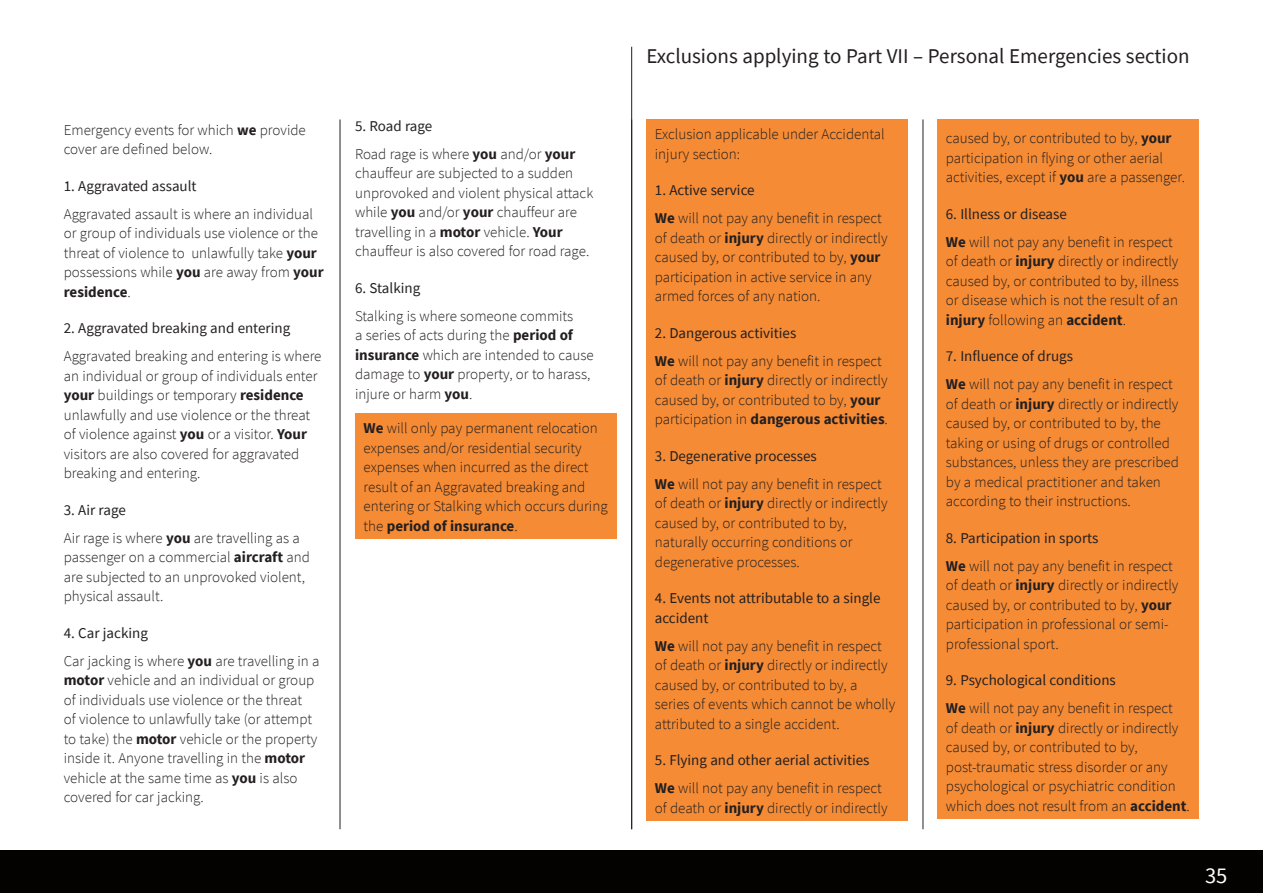
<style>
.page{position:relative;width:1263px;height:893px;background:#fff}
.page>*{position:absolute;margin:0;border:0;box-sizing:border-box;transform-origin:0 0}
.t1{font:22.5px "Source Sans Pro";color:#fff}
.t2{font:21px "Source Sans Pro";color:#231f20}
.body_text{font:300 15px/19.5px "Source Sans Pro";color:#231f20}
.t3{font:15px/19.5px "Source Sans Pro";color:#231f20}
.s1{font-weight:700}
</style>
<div class="page">
<div style="left:0;top:850px;width:1263px;height:43px;background:#040101"></div>
<hr style="left:340px;top:119px;width:1px;height:710px;background:#231f20">
<hr style="left:923px;top:119px;width:1px;height:710px;background:#231f20">
<div style="left:937px;top:119px;width:262px;height:700px;background:#f58b34"></div>
<div style="left:646px;top:119px;width:262px;height:702px;background:#f58b34"></div>
<div style="left:355px;top:413px;width:262px;height:126px;background:#f58b34"></div>
<hr style="left:631px;top:47px;width:1px;height:782px;background:#231f20">
<p class="body_text" style="left:64px;top:120px;width:244px">Emergency events for which <span class="s1">we</span> provide cover are defined below.</p>
<h2 class="t3" style="left:64px;top:176px;width:134px">1. Aggravated assault</h2>
<p class="body_text" style="left:64px;top:204px;width:261px">Aggravated assault is where an individual or group of individuals use violence or the threat of violence to unlawfully take <span class="s1">your </span>possessions while <span class="s1">you</span> are away from <span class="s1">your residence</span>.</p>
<h2 class="t3" style="left:64px;top:319px;width:228px">2. Aggravated breaking and entering</h2>
<p class="body_text" style="left:64px;top:347px;width:259px">Aggravated breaking and entering is where an individual or group of individuals enter <span class="s1">your</span> buildings or temporary <span class="s1">residence </span>unlawfully and use violence or the threat of violence against <span class="s1">you</span> or a visitor. <span class="s1">Your </span>visitors are also covered for aggravated breaking and entering.</p>
<h2 class="t3" style="left:64px;top:500px;width:64px">3. Air rage</h2>
<p class="body_text" style="left:64px;top:528px;width:248px">Air rage is where <span class="s1">you</span> are travelling as a passenger on a commercial <span class="s1">aircraft</span> and are subjected to an unprovoked violent, physical assault.</p>
<h2 class="t3" style="left:64px;top:623px;width:86px">4. Car jacking</h2>
<p class="body_text" style="left:64px;top:651px;width:257px">Car jacking is where <span class="s1">you</span> are travelling in a <span class="s1">motor</span> vehicle and an individual or group of individuals use violence or the threat<br>of violence to unlawfully take (or attempt to take) the <span class="s1">motor</span> vehicle or the property inside it. Anyone travelling in the <span class="s1">motor </span>vehicle at the same time as <span class="s1">you</span> is also covered for car jacking.</p>
<h2 class="t3" style="left:355px;top:116px;width:79px">5. Road rage</h2>
<p class="body_text" style="left:355px;top:144px;width:240px">Road rage is where <span class="s1">you</span> and/or <span class="s1">your </span>chauffeur are subjected to a sudden unprovoked and violent physical attack while <span class="s1">you</span> and/or <span class="s1">your</span> chauffeur are travelling in a <span class="s1">motor</span> vehicle. <span class="s1">Your </span>chauffeur is also covered for road rage.</p>
<h2 class="t3" style="left:355px;top:278px;width:67px">6. Stalking</h2>
<p class="body_text" style="left:355px;top:306px;width:240px">Stalking is where someone commits<br>a series of acts during the <span class="s1">period of insurance</span> which are intended to cause damage to <span class="s1">your</span> property, or to harass, injure or harm <span class="s1">you</span>.</p>
<p class="body_text" style="left:364px;top:418px;width:246px"><span class="s1">We</span> will only pay permanent relocation expenses and/or residential security expenses when incurred as the direct result of an Aggravated breaking and entering or Stalking which occurs during the <span class="s1">period of insurance</span>.</p>
<p class="t2" style="left:646px;top:42px;width:545px">Exclusions applying to Part VII – Personal Emergencies section</p>
<p class="body_text" style="left:655px;top:125px;width:231px">Exclusion applicable under Accidental injury section:</p>
<h2 class="t3" style="left:655px;top:180px;width:101px">1. Active service</h2>
<p class="body_text" style="left:655px;top:209px;width:234px"><span class="s1">We</span> will not pay any benefit in respect of death or <span class="s1">injury</span> directly or indirectly caused by, or contributed to by, <span class="s1">your </span>participation in active service in any armed forces of any nation.</p>
<h2 class="t3" style="left:655px;top:323px;width:143px">2. Dangerous activities</h2>
<p class="body_text" style="left:655px;top:351px;width:235px"><span class="s1">We</span> will not pay any benefit in respect of death or <span class="s1">injury</span> directly or indirectly caused by, or contributed to by, <span class="s1">your </span>participation in <span class="s1">dangerous activities</span>.</p>
<h2 class="t3" style="left:655px;top:446px;width:163px">3. Degenerative processes</h2>
<p class="body_text" style="left:655px;top:474px;width:234px"><span class="s1">We</span> will not pay any benefit in respect of death or <span class="s1">injury</span> directly or indirectly caused by, or contributed to by, naturally occurring conditions or degenerative processes.</p>
<h2 class="t3" style="left:655px;top:588px;width:227px">4. Events not attributable to a single accident</h2>
<p class="body_text" style="left:655px;top:636px;width:242px"><span class="s1">We</span> will not pay any benefit in respect of death or <span class="s1">injury</span> directly or indirectly caused by, or contributed to by, a series of events which cannot be wholly attributed to a single accident.</p>
<h2 class="t3" style="left:655px;top:750px;width:216px">5. Flying and other aerial activities</h2>
<p class="body_text" style="left:655px;top:779px;width:234px"><span class="s1">We</span> will not pay any benefit in respect of death or <span class="s1">injury</span> directly or indirectly</p>
<p class="body_text" style="left:946px;top:129px;width:241px">caused by, or contributed to by, <span class="s1">your </span>participation in flying or other aerial activities, except if <span class="s1">you</span> are a passenger.</p>
<h2 class="t3" style="left:946px;top:204px;width:123px">6. Illness or disease</h2>
<p class="body_text" style="left:946px;top:232px;width:235px"><span class="s1">We</span> will not pay any benefit in respect of death or <span class="s1">injury</span> directly or indirectly caused by, or contributed to by, illness or disease which is not the result of an <span class="s1">injury</span> following an <span class="s1">accident</span>.</p>
<h2 class="t3" style="left:946px;top:347px;width:129px">7. Influence of drugs</h2>
<p class="body_text" style="left:946px;top:375px;width:235px"><span class="s1">We</span> will not pay any benefit in respect of death or <span class="s1">injury</span> directly or indirectly caused by, or contributed to by, the taking or using of drugs or controlled substances, unless they are prescribed by a medical practitioner and taken according to their instructions.</p>
<h2 class="t3" style="left:946px;top:528px;width:154px">8. Participation in sports</h2>
<p class="body_text" style="left:946px;top:556px;width:234px"><span class="s1">We</span> will not pay any benefit in respect of death or <span class="s1">injury</span> directly or indirectly caused by, or contributed to by, <span class="s1">your </span>participation in professional or semi&shy;professional sport.</p>
<h2 class="t3" style="left:946px;top:671px;width:172px">9. Psychological conditions</h2>
<p class="body_text" style="left:946px;top:699px;width:245px"><span class="s1">We</span> will not pay any benefit in respect<br>of death or <span class="s1">injury</span> directly or indirectly caused by, or contributed to by, post-traumatic stress disorder or any psychological or psychiatric condition which does not result from an <span class="s1">accident</span>.</p>
<h1 class="t1" style="left:1205px;top:861px;width:24px">35</h1>
</div>
